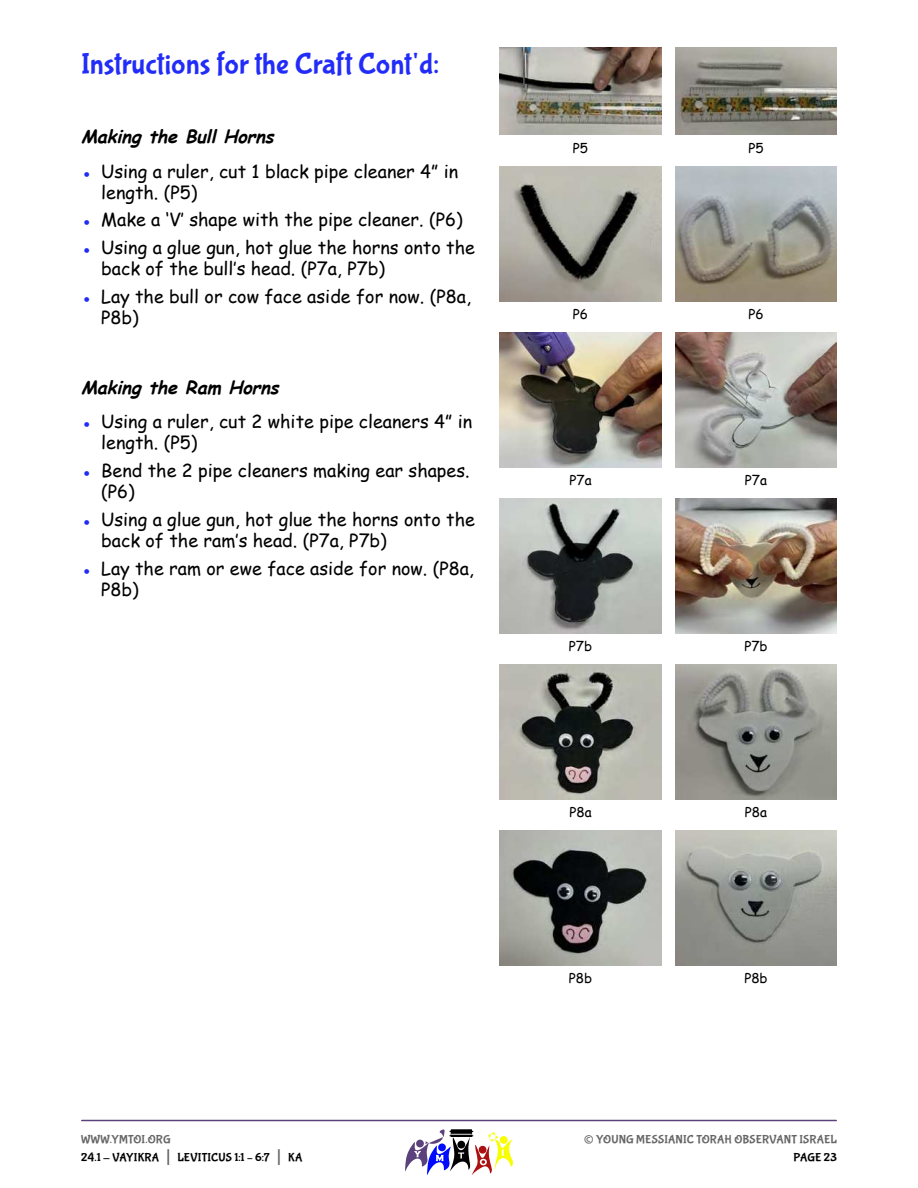
<style>
.page{position:relative;width:918px;height:1188px;background:#fff}
.page>*{position:absolute;margin:0;border:0;box-sizing:border-box;transform-origin:0 0}
.t1{font:30px "Bubblegum Sans";color:#222cf9}
.t2{font:27px "Bubblegum Sans";color:#666}
.t3{font:18px/21px "Comic Sans MS";color:#000}
.t4{font:italic 700 18px "Comic Sans MS";color:#000}
.t5{font:13.5px "Comic Sans MS";color:#000}
.t6{font:12px/18px "Bubblegum Sans";letter-spacing:.015em;color:#000}
.t7{font:12px "Bubblegum Sans";letter-spacing:.01em;color:#666}
.s1{color:#222cf9}
.s2{color:#666}
.s3{font-size:21px;color:#666}
</style>
<div class="page">
<hr style="left:82px;top:1120px;width:754px;height:1px;background:#59417c">
<svg style="left:405px;top:1129px;width:108px;height:46px"></svg>
<img style="left:500px;top:47px;width:162px;height:88px">
<img style="left:675px;top:47px;width:162px;height:88px">
<img style="left:500px;top:166px;width:162px;height:135px">
<img style="left:675px;top:166px;width:162px;height:135px">
<img style="left:500px;top:332px;width:162px;height:135px">
<img style="left:675px;top:332px;width:162px;height:135px">
<img style="left:500px;top:498px;width:162px;height:135px">
<img style="left:675px;top:498px;width:162px;height:135px">
<img style="left:500px;top:664px;width:162px;height:135px">
<img style="left:675px;top:664px;width:162px;height:135px">
<img style="left:500px;top:830px;width:162px;height:135px">
<img style="left:675px;top:830px;width:162px;height:135px">
<h1 class="t1" style="left:81px;top:50px;width:359px">Instructions for the Craft Cont'd:</h1>
<p class="t4" style="left:81px;top:129px;width:199px">Making the Bull Horns</p>
<p class="t3" style="left:101px;top:162px;width:358px;text-indent:-20px"><span class="s1">●</span> Using a ruler, cut 1 black pipe cleaner 4” in length. (P5)</p>
<p class="t3" style="left:81px;top:209px;width:383px"><span class="s1">●</span> Make a ‘V’ shape with the pipe cleaner. (P6)</p>
<p class="t3" style="left:101px;top:239px;width:375px;text-indent:-20px"><span class="s1">●</span> Using a glue gun, hot glue the horns onto the back of the bull’s head. (P7a, P7b)</p>
<p class="t3" style="left:101px;top:287px;width:371px;text-indent:-20px"><span class="s1">●</span> Lay the bull or cow face aside for now. (P8a,<br>P8b)</p>
<p class="t4" style="left:81px;top:380px;width:204px">Making the Ram Horns</p>
<p class="t3" style="left:101px;top:413px;width:372px;text-indent:-20px"><span class="s1">●</span> Using a ruler, cut 2 white pipe cleaners 4” in length. (P5)</p>
<p class="t3" style="left:101px;top:462px;width:370px;text-indent:-20px"><span class="s1">●</span> Bend the 2 pipe cleaners making ear shapes. (P6)</p>
<p class="t3" style="left:101px;top:511px;width:375px;text-indent:-20px"><span class="s1">●</span> Using a glue gun, hot glue the horns onto the back of the ram’s head. (P7a, P7b)</p>
<p class="t3" style="left:101px;top:559px;width:374px;text-indent:-20px"><span class="s1">●</span> Lay the ram or ewe face aside for now. (P8a,<br>P8b)</p>
<p class="t6" style="left:81px;top:1131px;width:223px"><span class="s2">WWW.YMTOI.ORG<br></span>24.1 - VAYIKRA <span class="s3">|</span> LEVITICUS 1:1 – 6:7 <span class="s3">|</span> KA</p>
<p class="t5" style="left:573px;top:141px;width:17px">P5</p>
<p class="t5" style="left:748px;top:141px;width:17px">P5</p>
<p class="t5" style="left:573px;top:307px;width:17px">P6</p>
<p class="t5" style="left:748px;top:307px;width:17px">P6</p>
<p class="t5" style="left:569px;top:473px;width:24px">P7a</p>
<p class="t5" style="left:745px;top:473px;width:24px">P7a</p>
<p class="t5" style="left:569px;top:639px;width:25px">P7b</p>
<p class="t5" style="left:744px;top:639px;width:25px">P7b</p>
<p class="t5" style="left:569px;top:806px;width:24px">P8a</p>
<p class="t5" style="left:745px;top:806px;width:24px">P8a</p>
<p class="t5" style="left:569px;top:972px;width:25px">P8b</p>
<p class="t5" style="left:744px;top:972px;width:25px">P8b</p>
<h2 class="t2" style="left:584px;top:1127px;width:12px">©</h2>
<p class="t7" style="left:596px;top:1134px;width:242px">YOUNG MESSIANIC TORAH OBSERVANT ISRAEL</p>
<p class="t6" style="left:794px;top:1149px;width:45px">PAGE 23</p>
</div>
